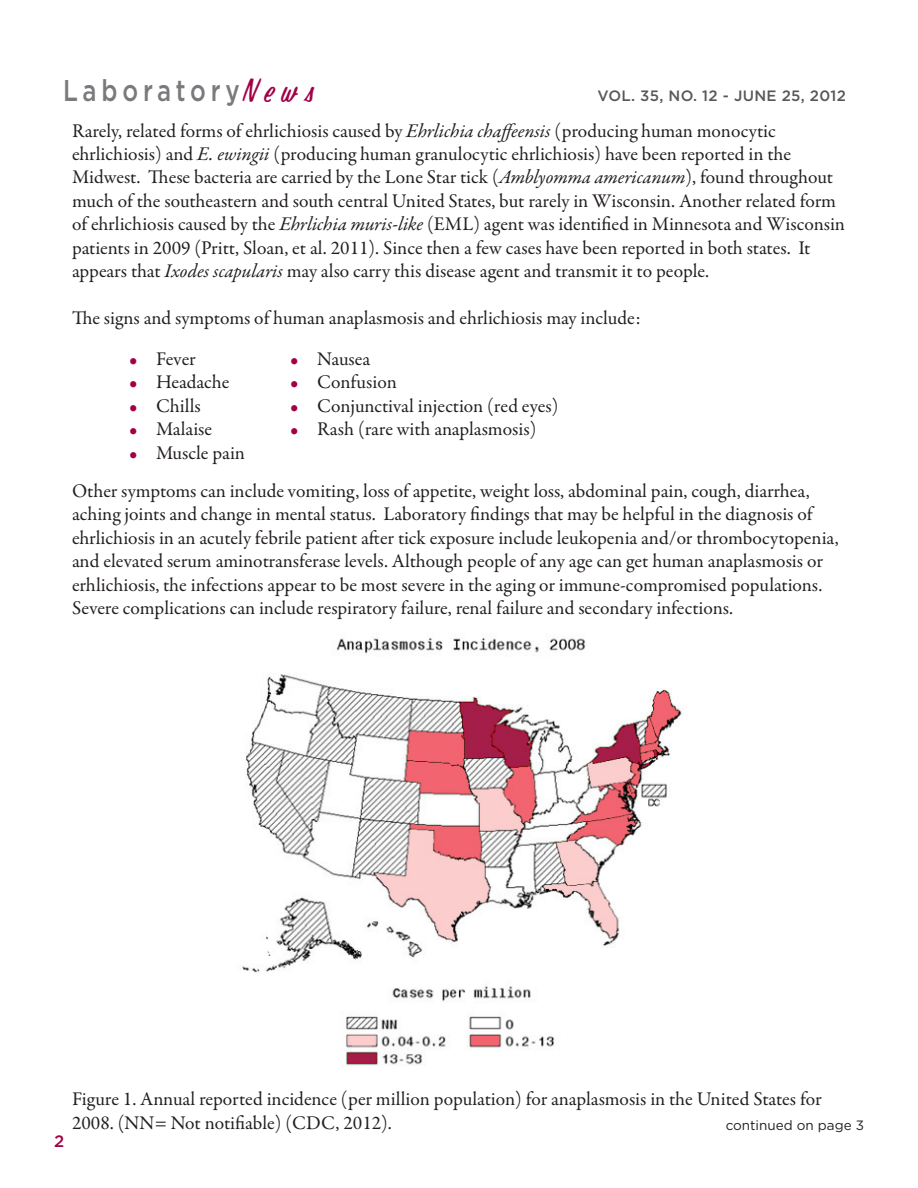
<style>
.page{position:relative;width:918px;height:1188px;background:#fff}
.page>*{position:absolute;margin:0;border:0;box-sizing:border-box;transform-origin:0 0}
.t1{font:italic 48.6px "PAINTSTROKE";color:#a30146;scale:.74 1}
.t2{font:500 30px "Gotham";letter-spacing:.2em;color:#787a7d;scale:.8 1}
.Bullets{font:19.5px/23.4px "Garamond Premr Pro";color:#231f20}
.t3{font:500 16.5px "Gotham";color:#a30146}
.t4{font:500 15px "Gotham";letter-spacing:.02em;color:#57585a}
.t5{font:13.5px "Gotham";color:#231f20}
.s1{font-style:italic}
.s2{color:#a30146}
</style>
<div class="page">
<img style="left:242px;top:638px;width:440px;height:428px">
<p class="t2" style="left:63px;top:72px;width:222px">Laboratory</p>
<p class="t1" style="left:243px;top:68px;width:112px">News</p>
<p class="t4" style="left:598px;top:87px;width:250px">VOL. 35, NO. 12 - JUNE 25, 2012</p>
<p class="Bullets" style="left:72px;top:119px;width:775px">Rarely, related forms of ehrlichiosis caused by <span class="s1">Ehrlichia chaffeensis</span> (producing human monocytic ehrlichiosis) and <span class="s1">E. ewingii</span> (producing human granulocytic ehrlichiosis) have been reported in the Midwest. These bacteria are carried by the Lone Star tick (<span class="s1">Amblyomma americanum</span>), found throughout much of the southeastern and south central United States, but rarely in Wisconsin. Another related form of ehrlichiosis caused by the <span class="s1">Ehrlichia muris-like</span> (EML) agent was identified in Minnesota and Wisconsin patients in 2009 (Pritt, Sloan, et al. 2011). Since then a few cases have been reported in both states. It appears that <span class="s1">Ixodes scapularis</span> may also carry this disease agent and transmit it to people.</p>
<p class="Bullets" style="left:72px;top:306px;width:570px">The signs and symptoms of human anaplasmosis and ehrlichiosis may include:</p>
<p class="Bullets" style="left:129px;top:348px;width:68px"><span class="s2">•</span> Fever</p>
<p class="Bullets" style="left:129px;top:371px;width:102px"><span class="s2">•</span> Headache</p>
<p class="Bullets" style="left:129px;top:394px;width:73px"><span class="s2">•</span> Chills</p>
<p class="Bullets" style="left:129px;top:418px;width:85px"><span class="s2">•</span> Malaise</p>
<p class="Bullets" style="left:129px;top:441px;width:118px"><span class="s2">•</span> Muscle pain</p>
<p class="Bullets" style="left:290px;top:348px;width:82px"><span class="s2">•</span> Nausea</p>
<p class="Bullets" style="left:290px;top:371px;width:108px"><span class="s2">•</span> Confusion</p>
<p class="Bullets" style="left:290px;top:394px;width:270px"><span class="s2">•</span> Conjunctival injection (red eyes)</p>
<p class="Bullets" style="left:290px;top:418px;width:248px"><span class="s2">•</span> Rash (rare with anaplasmosis)</p>
<p class="Bullets" style="left:72px;top:480px;width:768px">Other symptoms can include vomiting, loss of appetite, weight loss, abdominal pain, cough, diarrhea, aching joints and change in mental status. Laboratory findings that may be helpful in the diagnosis of ehrlichiosis in an acutely febrile patient after tick exposure include leukopenia and/or thrombocytopenia, and elevated serum aminotransferase levels. Although people of any age can get human anaplasmosis or erhlichiosis, the infections appear to be most severe in the aging or immune-compromised populations.<br>Severe complications can include respiratory failure, renal failure and secondary infections.</p>
<p class="t3" style="left:54px;top:1131px;width:12px">2</p>
<p class="Bullets" style="left:72px;top:1088px;width:751px">Figure 1. Annual reported incidence (per million population) for anaplasmosis in the United States for<br>2008. (NN= Not notifiable) (CDC, 2012).</p>
<p class="t5" style="left:726px;top:1117px;width:140px">continued on page 3</p>
</div>
